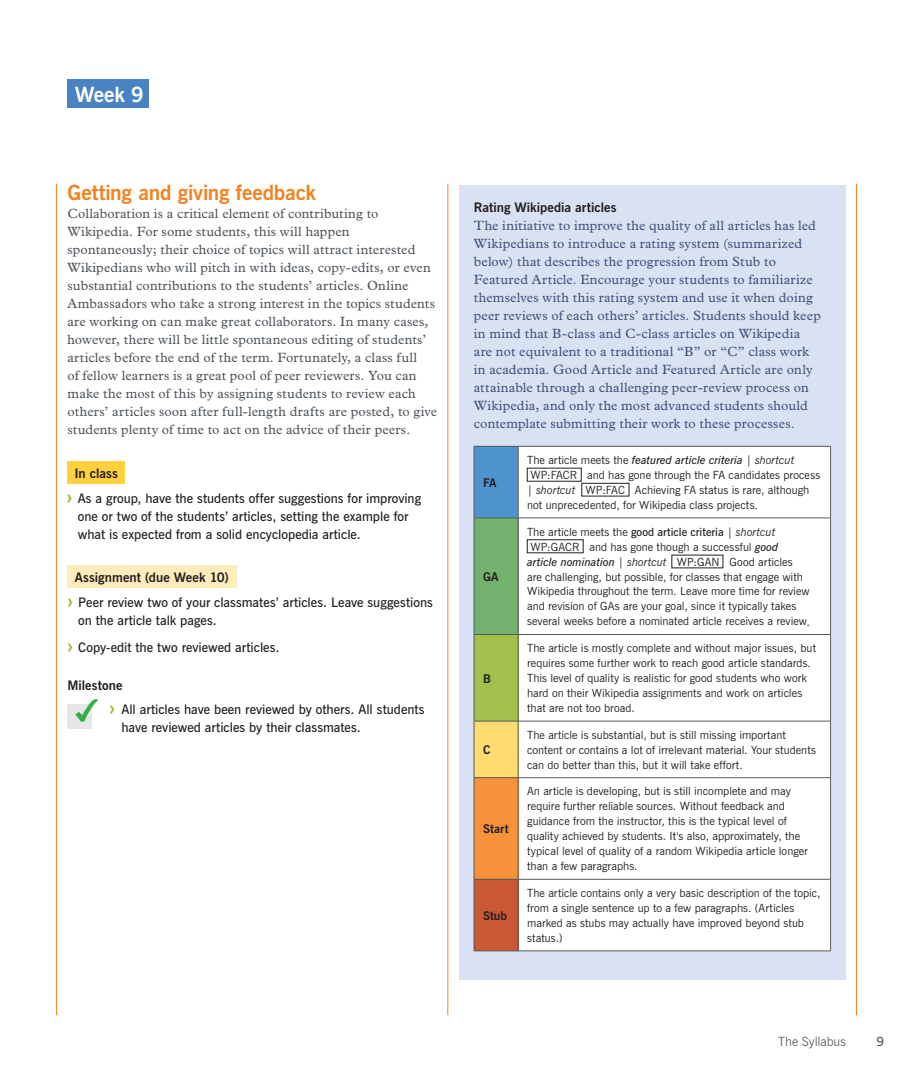
<style>
.page{position:relative;width:918px;height:1080px;background:#fff}
.page>*{position:absolute;margin:0;border:0;box-sizing:border-box;transform-origin:0 0}
.t1{font:700 21px "News Gothic BT";letter-spacing:-.01em;color:#f58220}
.t2{font:700 21px "News Gothic BT";color:#fff}
.t3{font:13.5px/18px "Plantin MT Std";letter-spacing:.01em;color:#4d545a}
.t4{font:13.5px/18px "Plantin MT Std";letter-spacing:.015em;color:#44507b}
.t5{font:600 13.2px/18px "News Gothic BT";color:#231f20}
.t6{font:700 13.2px "News Gothic BT";color:#231f20}
.t7{font:12.75px "News Gothic BT";letter-spacing:-.005em;color:#4d545a}
.t8{font:600 12.75px "News Gothic BT";color:#4d545a}
.t9{font:700 12px "News Gothic BT";color:#231f20}
.t10{font:11.25px/15px "News Gothic BT";color:#231f20}
.s1{font-family:"Plantin MT Std";font-weight:700;font-size:18px;color:#93b933}
.s2{font-weight:700}
.s3{font-weight:600;font-style:italic}
.s4{font-style:italic}
.s5{font-weight:600}
.s6{font-size:12px}
</style>
<div class="page">
<hr style="left:447px;top:184px;width:1px;height:831px;background:#f58220">
<hr style="left:56px;top:184px;width:1px;height:831px;background:#f58220">
<hr style="left:856px;top:184px;width:1px;height:831px;background:#f58220">
<div style="left:459px;top:185px;width:386px;height:795px;background:#d9e2f2"></div>
<div style="left:67px;top:80px;width:82px;height:28px;background:#4a83c4"></div>
<div style="left:67px;top:461px;width:58px;height:23px;background:#ffd13f"></div>
<div style="left:67px;top:566px;width:170px;height:22px;background:#feedbb"></div>
<div style="left:67px;top:704px;width:25px;height:24px;background:#e6e7e9"></div>
<svg style="left:75px;top:699px;width:23px;height:23px"></svg>
<div style="left:474px;top:446px;width:44px;height:72px;background:#4e93ce"></div>
<div style="left:519px;top:447px;width:311px;height:504px;background:#fff"></div>
<div style="left:474px;top:518px;width:44px;height:117px;background:#73b16f"></div>
<div style="left:474px;top:635px;width:44px;height:86px;background:#a2c14c"></div>
<div style="left:474px;top:721px;width:44px;height:57px;background:#ffdb71"></div>
<div style="left:474px;top:778px;width:44px;height:101px;background:#f6923c"></div>
<div style="left:474px;top:879px;width:44px;height:72px;background:#cb5835"></div>
<hr style="left:474px;top:446px;width:44px;height:1px;background:#57585a">
<hr style="left:474px;top:447px;width:1px;height:71px;background:#57585a">
<hr style="left:518px;top:446px;width:313px;height:1px;background:#57585a">
<hr style="left:518px;top:447px;width:1px;height:71px;background:#57585a">
<hr style="left:830px;top:447px;width:1px;height:71px;background:#57585a">
<hr style="left:474px;top:518px;width:44px;height:1px;background:#57585a">
<hr style="left:474px;top:518px;width:1px;height:116px;background:#57585a">
<hr style="left:518px;top:518px;width:313px;height:1px;background:#57585a">
<hr style="left:518px;top:518px;width:1px;height:116px;background:#57585a">
<hr style="left:830px;top:518px;width:1px;height:116px;background:#57585a">
<hr style="left:474px;top:634px;width:44px;height:1px;background:#57585a">
<hr style="left:474px;top:635px;width:1px;height:86px;background:#57585a">
<hr style="left:518px;top:634px;width:313px;height:1px;background:#57585a">
<hr style="left:518px;top:635px;width:1px;height:86px;background:#57585a">
<hr style="left:830px;top:635px;width:1px;height:86px;background:#57585a">
<hr style="left:474px;top:721px;width:44px;height:1px;background:#57585a">
<hr style="left:474px;top:721px;width:1px;height:57px;background:#57585a">
<hr style="left:518px;top:721px;width:313px;height:1px;background:#57585a">
<hr style="left:518px;top:721px;width:1px;height:57px;background:#57585a">
<hr style="left:830px;top:721px;width:1px;height:57px;background:#57585a">
<hr style="left:474px;top:777px;width:44px;height:1px;background:#57585a">
<hr style="left:474px;top:778px;width:1px;height:101px;background:#57585a">
<hr style="left:518px;top:777px;width:313px;height:1px;background:#57585a">
<hr style="left:518px;top:778px;width:1px;height:101px;background:#57585a">
<hr style="left:830px;top:778px;width:1px;height:101px;background:#57585a">
<hr style="left:474px;top:879px;width:44px;height:1px;background:#57585a">
<hr style="left:474px;top:879px;width:1px;height:72px;background:#57585a">
<hr style="left:518px;top:879px;width:313px;height:1px;background:#57585a">
<hr style="left:518px;top:879px;width:1px;height:72px;background:#57585a">
<hr style="left:830px;top:879px;width:1px;height:72px;background:#57585a">
<hr style="left:474px;top:951px;width:44px;height:1px;background:#57585a">
<hr style="left:518px;top:951px;width:313px;height:1px;background:#57585a">
<div style="left:582px;top:483px;width:47px;height:13px;border:1px solid #231f20"></div>
<h1 class="t2" style="left:75px;top:81px;width:71px">Week 9</h1>
<h1 class="t1" style="left:67px;top:180px;width:250px">Getting and giving feedback</h1>
<p class="t3" style="left:67px;top:205px;width:371px">Collaboration is a critical element of contributing to Wikipedia. For some students, this will happen spontaneously; their choice of topics will attract interested Wikipedians who will pitch in with ideas, copy-edits, or even substantial contributions to the students’ articles. Online Ambassadors who take a strong interest in the topics students are working on can make great collaborators. In many cases, however, there will be little spontaneous editing of students’ articles before the end of the term. Fortunately, a class full<br>of fellow learners is a great pool of peer reviewers. You can make the most of this by assigning students to review each others’ articles soon after full-length drafts are posted, to give students plenty of time to act on the advice of their peers.</p>
<p class="t6" style="left:74px;top:465px;width:45px">In class</p>
<p class="t5" style="left:78px;top:489px;width:345px;text-indent:-11px"><span class="s1">›</span> As a group, have the students offer suggestions for improving one or two of the students’ articles, setting the example for what is expected from a solid encyclopedia article.</p>
<p class="t6" style="left:75px;top:569px;width:156px">Assignment (due Week 10)</p>
<p class="t5" style="left:78px;top:593px;width:356px;text-indent:-11px"><span class="s1">›</span> Peer review two of your classmates’ articles. Leave suggestions on the article talk pages.</p>
<p class="t5" style="left:67px;top:638px;width:214px"><span class="s1">›</span> Copy-edit the two reviewed articles.</p>
<p class="t5" style="left:109px;top:673px;width:317px;line-height:24px;text-indent:-42px"><span class="s2">Milestone<br></span><span class="s1">›</span> All articles have been reviewed by others. All students</p>
<p class="t5" style="left:121px;top:718px;width:241px">have reviewed articles by their classmates.</p>
<p class="t6" style="left:474px;top:199px;width:144px">Rating Wikipedia articles</p>
<p class="t4" style="left:474px;top:217px;width:349px">The initiative to improve the quality of all articles has led Wikipedians to introduce a rating system (summarized below) that describes the progression from Stub to Featured Article. Encourage your students to familiarize themselves with this rating system and use it when doing peer reviews of each others’ articles. Students should keep in mind that B-class and C-class articles on Wikipedia are not equivalent to a traditional “B” or “C” class work in academia. Good Article and Featured Article are only attainable through a challenging peer-review process on Wikipedia, and only the most advanced students should contemplate submitting their work to these processes.</p>
<p class="t9" style="left:483px;top:475px;width:15px">FA</p>
<p class="t9" style="left:483px;top:569px;width:17px">GA</p>
<p class="t9" style="left:483px;top:671px;width:9px">B</p>
<p class="t9" style="left:483px;top:743px;width:9px">C</p>
<p class="t9" style="left:483px;top:822px;width:27px">Start</p>
<p class="t9" style="left:483px;top:908px;width:26px">Stub</p>
<p class="t10" style="left:527px;top:452px;width:295px">The article meets the <span class="s3">featured article criteria</span> | <span class="s4">shortcut </span>WP:FACR and has gone through the FA candidates process | <span class="s4">shortcut</span> WP:FAC Achieving FA status is rare, although not unprecedented, for Wikipedia class projects.</p>
<p class="t10" style="left:527px;top:524px;width:285px">The article meets the <span class="s5">good article criteria</span> | <span class="s4">shortcut </span>WP:GACR and has gone though a successful <span class="s3">good<br>article nomination</span> | <span class="s4">shortcut</span> WP:GAN Good articles are challenging, but possible, for classes that engage with Wikipedia throughout the term. Leave more time for review and revision of GAs are your goal, since it typically takes several weeks before a nominated article receives a review<span class="s6">.</span></p>
<p class="t10" style="left:527px;top:641px;width:290px">The article is mostly complete and without major issues, but requires some further work to reach good article standards.<br>This level of quality is realistic for good students who work hard on their Wikipedia assignments and work on articles that are not too broad.</p>
<p class="t10" style="left:527px;top:727px;width:290px">The article is substantial, but is still missing important content or contains a lot of irrelevant material. Your students can do better than this, but it will take effort.</p>
<p class="t10" style="left:527px;top:784px;width:282px">An article is developing, but is still incomplete and may require further reliable sources. Without feedback and guidance from the instructor, this is the typical level of quality achieved by students. It's also, approximately, the typical level of quality of a random Wikipedia article longer than a few paragraphs.</p>
<p class="t10" style="left:527px;top:885px;width:295px">The article contains only a very basic description of the topic, from a single sentence up to a few paragraphs. (Articles marked as stubs may actually have improved beyond stub status.)</p>
<p class="t7" style="left:778px;top:1033px;width:69px">The Syllabus</p>
<p class="t8" style="left:876px;top:1033px;width:9px">9</p>
</div>
